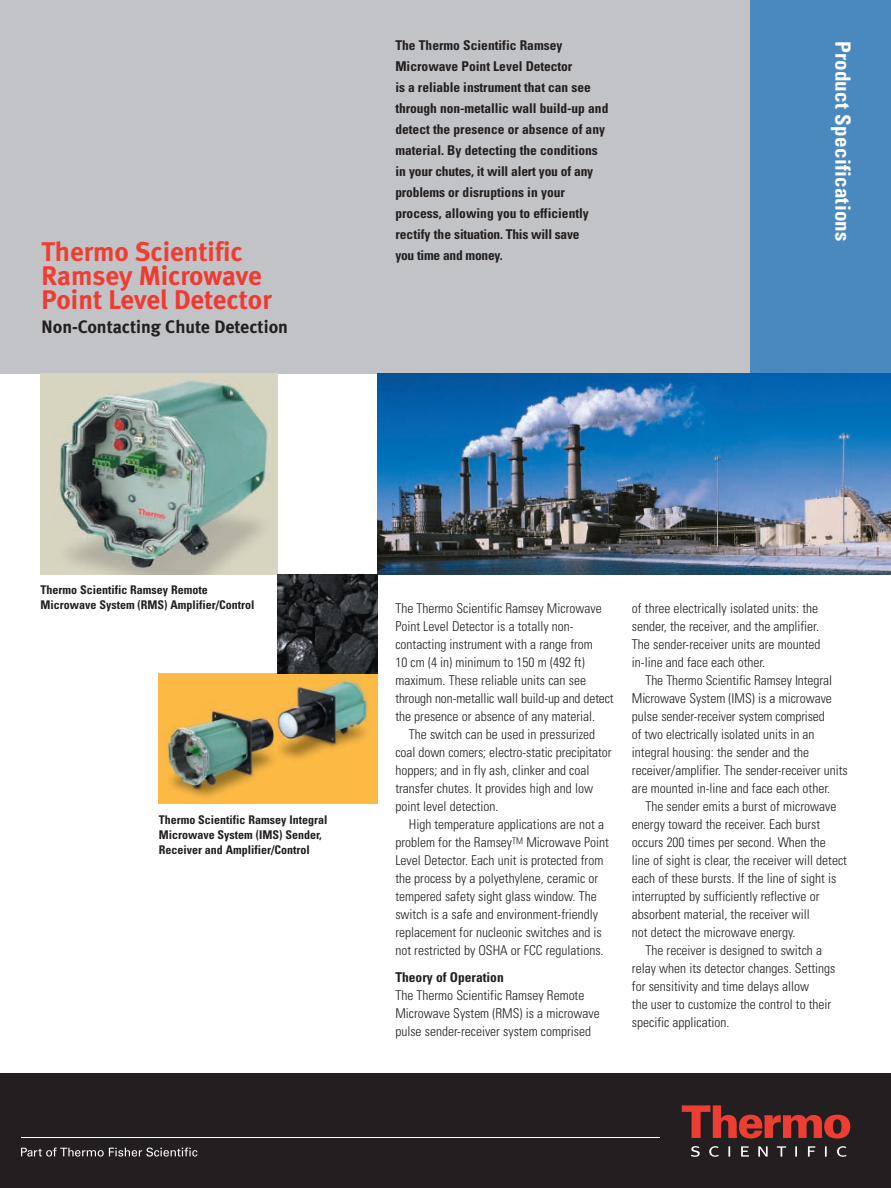
<style>
.page{position:relative;width:891px;height:1188px;background:#fff}
.page>*{position:absolute;margin:0;border:0;box-sizing:border-box;transform-origin:0 0}
.t1{font:27px/24px "Meta Bold LF";color:#ee3b32}
.t2{font:27px "Meta Bold LF";color:#ee3e34}
.t3{font:700 condensed 21px "Univers";letter-spacing:.015em;color:#fff}
.t4{font:18px "Meta Bold LF";color:#231f20}
.t5{font:300 condensed 13.5px/18px "Univers";color:#231f20}
.t6{font:700 condensed 13.5px/21px "Univers";color:#231f20}
.t7{font:700 condensed 13.5px "Univers";letter-spacing:-.02em;color:#231f20}
.t8{font:700 condensed 12px/15px "Univers";color:#231f20}
.s1{color:#ee3e34}
</style>
<div class="page">
<div style="left:0;top:0;width:750px;height:374px;background:#c2c3c6"></div>
<div style="left:750px;top:0;width:141px;height:374px;background:#4a89be"></div>
<div style="left:0;top:1073px;width:891px;height:115px;background:#231f20"></div>
<svg style="left:21px;top:1148px;width:176px;height:9px"></svg>
<svg style="left:682px;top:1105px;width:168px;height:34px"></svg>
<svg style="left:691px;top:1146px;width:156px;height:11px"></svg>
<hr style="left:21px;top:1137px;width:638px;height:1px;background:#fff">
<img style="left:377px;top:374px;width:514px;height:200px">
<img style="left:40px;top:374px;width:237px;height:200px">
<img style="left:159px;top:673px;width:218px;height:131px">
<img style="left:277px;top:574px;width:100px;height:99px">
<p class="t6" style="left:395px;top:36px;width:215px">The Thermo Scientific Ramsey Microwave Point Level Detector<br>is a reliable instrument that can see through non-metallic wall build-up and detect the presence or absence of any material. By detecting the conditions in your chutes, it will alert you of any problems or disruptions in your process, allowing you to efficiently rectify the situation. This will save</p>
<h1 class="t2" style="left:42px;top:243px;width:203px">Thermo Scientific</h1>
<p class="t7" style="left:395px;top:251px;width:109px">you time and money.</p>
<h1 class="t1" style="left:42px;top:267px;width:232px"><span class="s1">Ramsey</span> Microwave<br>Point Level Detector</h1>
<h3 class="t4" style="left:42px;top:321px;width:248px">Non-Contacting Chute Detection</h3>
<h2 class="t3" style="left:851px;top:41px;width:203px;rotate:90deg">Product Specifications</h2>
<p class="t8" style="left:40px;top:583px;width:215px">Thermo Scientific Ramsey Remote<br>Microwave System (RMS) Amplifier/Control</p>
<p class="t8" style="left:159px;top:813px;width:170px">Thermo Scientific Ramsey Integral<br>Microwave System (IMS) Sender,<br>Receiver and Amplifier/Control</p>
<p class="t5" style="left:395px;top:601px;width:220px">The Thermo Scientific Ramsey Microwave Point Level Detector is a totally non&shy;contacting instrument with a range from<br>10 cm (4 in) minimum to 150 m (492 ft) maximum. These reliable units can see through non-metallic wall build-up and detect the presence or absence of any material.</p>
<p class="t5" style="left:395px;top:727px;width:218px;text-indent:14px">The switch can be used in pressurized coal down comers; electro-static precipitator hoppers; and in fly ash, clinker and coal transfer chutes. It provides high and low point level detection.</p>
<p class="t5" style="left:395px;top:817px;width:215px;text-indent:14px">High temperature applications are not a problem for the Ramsey<sup>TM</sup> Microwave Point Level Detector. Each unit is protected from the process by a polyethylene, ceramic or tempered safety sight glass window. The switch is a safe and environment-friendly replacement for nucleonic switches and is not restricted by OSHA or FCC regulations.</p>
<p class="t6" style="left:395px;top:968px;width:110px">Theory of Operation</p>
<p class="t5" style="left:395px;top:988px;width:206px">The Thermo Scientific Ramsey Remote<br>Microwave System (RMS) is a microwave pulse sender-receiver system comprised</p>
<p class="t5" style="left:632px;top:601px;width:190px">of three electrically isolated units: the sender, the receiver, and the amplifier.<br>The sender-receiver units are mounted in-line and face each other.</p>
<p class="t5" style="left:632px;top:673px;width:217px;text-indent:14px">The Thermo Scientific Ramsey Integral Microwave System (IMS) is a microwave pulse sender-receiver system comprised<br>of two electrically isolated units in an integral housing: the sender and the receiver/amplifier. The sender-receiver units are mounted in-line and face each other.</p>
<p class="t5" style="left:645px;top:799px;width:192px">The sender emits a burst of microwave</p>
<p class="t5" style="left:632px;top:817px;width:190px">energy toward the receiver. Each burst</p>
<p class="t5" style="left:632px;top:835px;width:195px">occurs 200 times per second. When the</p>
<p class="t5" style="left:632px;top:853px;width:217px">line of sight is clear, the receiver will detect</p>
<p class="t5" style="left:632px;top:871px;width:206px">each of these bursts. If the line of sight is</p>
<p class="t5" style="left:632px;top:889px;width:189px">interrupted by sufficiently reflective or</p>
<p class="t5" style="left:632px;top:907px;width:179px">absorbent material, the receiver will</p>
<p class="t5" style="left:632px;top:925px;width:165px">not detect the microwave energy.</p>
<p class="t5" style="left:645px;top:943px;width:178px">The receiver is designed to switch a</p>
<p class="t5" style="left:632px;top:961px;width:205px">relay when its detector changes. Settings</p>
<p class="t5" style="left:632px;top:979px;width:179px">for sensitivity and time delays allow</p>
<p class="t5" style="left:632px;top:997px;width:201px">the user to customize the control to their</p>
<p class="t5" style="left:632px;top:1015px;width:99px">specific application.</p>
</div>
